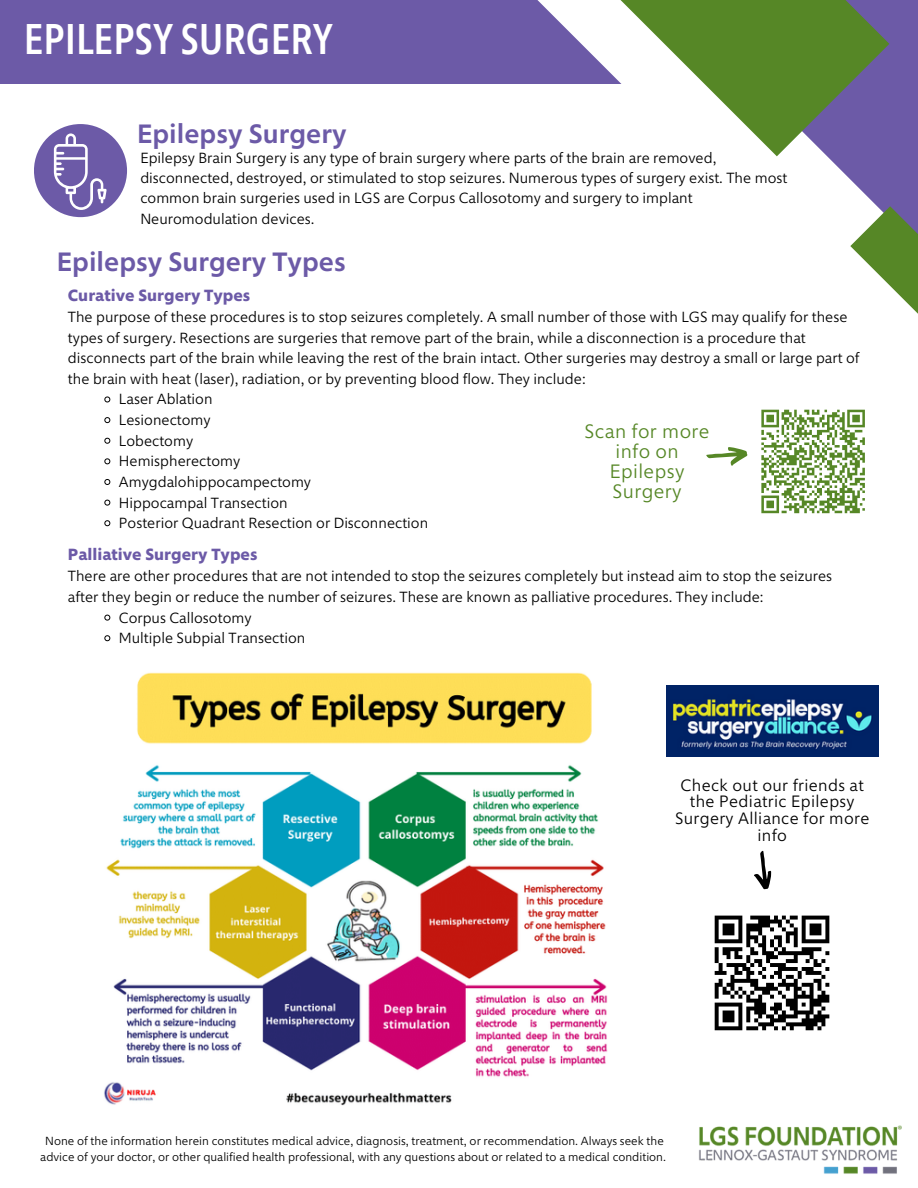
<style>
.page{position:relative;width:918px;height:1188px;background:#fff}
.page>*{position:absolute;margin:0;border:0;box-sizing:border-box;transform-origin:0 0}
.t1{font:500 condensed 43.8px "Morandi";color:#fff}
.t2{font:600 27px "Morandi";color:#6c5aa7}
.t3{font:300 19.8px/20.2px "Morandi";letter-spacing:.02em;color:#568726;text-align:center}
.t4{font:300 16.8px/16.8px "Morandi";letter-spacing:.02em;color:#000;text-align:center}
.t5{font:700 16.5px "Morandi";color:#6c5aa7}
.t6{font:300 15px/20.7px "Morandi";color:#000}
.t7{font:300 12px/16px "Morandi";color:#000;text-align:center}
</style>
<div class="page">
<div style="left:0;top:0;width:918px;height:84px;background:#6c5aa7"></div>
<svg style="left:537px;top:0;width:40px;height:40px"></svg>
<svg style="left:776px;top:43px;width:141px;height:163px;fill:#6c5aa7"></svg>
<svg style="left:577px;top:0;width:312px;height:156px"></svg>
<svg style="left:850px;top:206px;width:67px;height:107px"></svg>
<div style="left:34px;top:124px;width:93px;height:93px;background:#6c5aa7;border-radius:50%"></div>
<svg style="left:54px;top:133px;width:53px;height:77px"></svg>
<svg style="left:761px;top:409px;width:104px;height:105px"></svg>
<svg style="left:104px;top:396px;width:7px;height:7px"></svg>
<svg style="left:104px;top:417px;width:7px;height:6px"></svg>
<svg style="left:104px;top:437px;width:7px;height:7px"></svg>
<svg style="left:104px;top:458px;width:7px;height:7px"></svg>
<svg style="left:104px;top:479px;width:7px;height:6px"></svg>
<svg style="left:104px;top:499px;width:7px;height:7px"></svg>
<svg style="left:104px;top:520px;width:7px;height:6px"></svg>
<svg style="left:104px;top:614px;width:7px;height:7px"></svg>
<svg style="left:104px;top:635px;width:7px;height:6px"></svg>
<svg style="left:706px;top:447px;width:41px;height:19px"></svg>
<svg style="left:714px;top:915px;width:116px;height:116px"></svg>
<svg style="left:754px;top:850px;width:18px;height:40px"></svg>
<img style="left:104px;top:672px;width:504px;height:433px">
<img style="left:667px;top:686px;width:211px;height:70px">
<img style="left:699px;top:1125px;width:203px;height:49px">
<p class="t1" style="left:24px;top:7px;width:311px">EPILEPSY SURGERY</p>
<p class="t2" style="left:137px;top:114px;width:211px">Epilepsy Surgery</p>
<p class="t6" style="left:140px;top:148px;width:649px;line-height:20.2px">Epilepsy Brain Surgery is any type of brain surgery where parts of the brain are removed, disconnected, destroyed, or stimulated to stop seizures. Numerous types of surgery exist. The most common brain surgeries used in LGS are Corpus Callosotomy and surgery to implant Neuromodulation devices.</p>
<p class="t2" style="left:57px;top:242px;width:290px">Epilepsy Surgery Types</p>
<p class="t5" style="left:68px;top:283px;width:184px">Curative Surgery Types</p>
<p class="t6" style="left:68px;top:307px;width:793px">The purpose of these procedures is to stop seizures completely. A small number of those with LGS may qualify for these types of surgery. Resections are surgeries that remove part of the brain, while a disconnection is a procedure that disconnects part of the brain while leaving the rest of the brain intact. Other surgeries may destroy a small or large part of the brain with heat (laser), radiation, or by preventing blood flow. They include:</p>
<p class="t6" style="left:119px;top:389px;width:95px">Laser Ablation</p>
<p class="t6" style="left:119px;top:410px;width:93px">Lesionectomy</p>
<p class="t6" style="left:119px;top:430px;width:76px">Lobectomy</p>
<p class="t6" style="left:119px;top:451px;width:123px">Hemispherectomy</p>
<p class="t6" style="left:119px;top:472px;width:194px">Amygdalohippocampectomy</p>
<p class="t6" style="left:119px;top:492px;width:170px">Hippocampal Transection</p>
<p class="t6" style="left:119px;top:513px;width:311px">Posterior Quadrant Resection or Disconnection</p>
<p class="t3" style="left:585px;top:421px;width:127px">Scan for more info on<br>Epilepsy<br>Surgery</p>
<p class="t5" style="left:68px;top:542px;width:191px">Palliative Surgery Types</p>
<p class="t6" style="left:68px;top:566px;width:766px">There are other procedures that are not intended to stop the seizures completely but instead aim to stop the seizures after they begin or reduce the number of seizures. These are known as palliative procedures. They include:</p>
<p class="t6" style="left:119px;top:607px;width:134px">Corpus Callosotomy</p>
<p class="t6" style="left:119px;top:628px;width:188px">Multiple Subpial Transection</p>
<p class="t4" style="left:675px;top:776px;width:196px">Check out our friends at the Pediatric Epilepsy<br>Surgery Alliance for more info</p>
<p class="t7" style="left:40px;top:1133px;width:627px">None of the information herein constitutes medical advice, diagnosis, treatment, or recommendation. Always seek the advice of your doctor, or other qualified health professional, with any questions about or related to a medical condition.</p>
</div>
